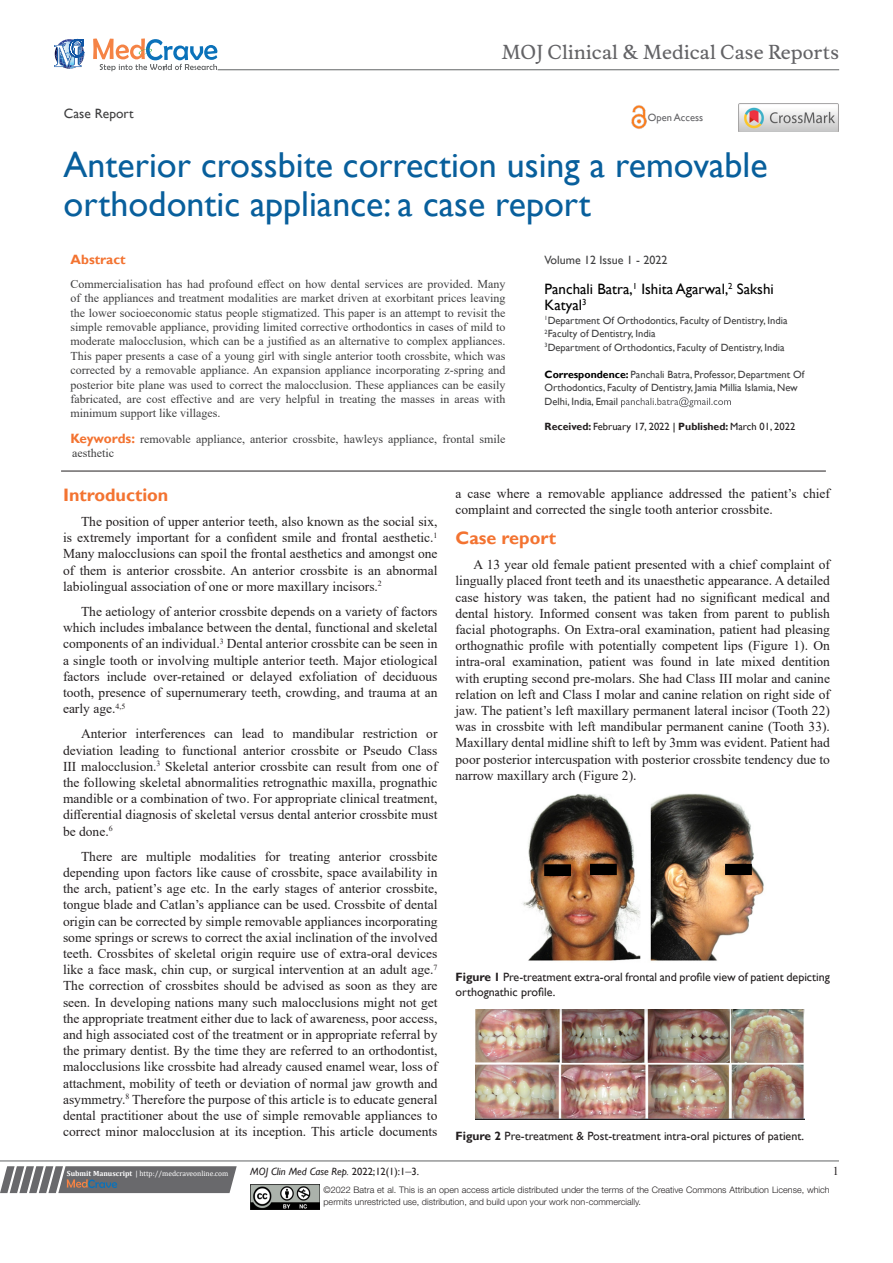
<style>
.page{position:relative;width:893px;height:1263px;background:#fff}
.page>*{position:absolute;margin:0;border:0;box-sizing:border-box;transform-origin:0 0}
.t1{font:36px/39px "Gill Sans";color:#085f9c}
.t2{font:18.6px "Musee";color:#636366}
.List_Paragraph{font:700 18px "Gill Sans";color:#f37331}
.t3{font:15px/16.2px "Gill Sans";color:#000}
.t4{font:13.5px/16.2px "Times New Roman";color:#231f20;text-align:justify}
.t5{font:13.5px "Gill Sans";color:#3e3e3f}
.t6{font:700 13.5px "Gill Sans";color:#f37331}
.t7{font:12px/14.4px "Times New Roman";color:#3e3e3f;text-align:justify}
.List_Paragraph-2{font:12px/14.4px "Gill Sans";color:#231f20}
.t8{font:12px "Gill Sans";color:#3e3e3f}
.t9{font:12px "Times New Roman";color:#231f20}
.t10{font:10.5px/13.5px "Gill Sans";color:#3e3e3f}
.t11{font:10.5px "Gill Sans";color:#231f20}
.t12{font:italic 10.5px "Gill Sans";color:#231f20}
.t13{font:10.5px "Gill Sans";color:#636366}
.t14{font:300 9px/12px "Helvetica Neue LT Std";color:#231f20}
.t15{font:7.5px "Cambria";color:#fff}
.s1{font-weight:700;color:#000}
.s2{font-weight:700}
.s3{color:#000}
.s4{font-family:"Gill Sans";font-weight:700;font-size:13.5px;color:#f37331}
.s5{font-style:normal}
.s6{font-family:"Times New Roman";font-style:normal;font-size:12px}
</style>
<div class="page">
<svg style="left:0;top:1166px;width:237px;height:27px;background:#78787a"></svg>
<hr style="left:0;top:1161px;width:839px;height:1px;background:#626465">
<hr style="left:61px;top:471px;width:765px;height:1px;background:#231f20">
<img style="left:250px;top:1185px;width:69px;height:24px">
<svg style="left:621px;top:397px;width:110px;height:10px"></svg>
<svg style="left:54px;top:39px;width:30px;height:30px"></svg>
<svg style="left:93px;top:38px;width:124px;height:33px"></svg>
<hr style="left:218px;top:70px;width:621px;height:1px;background:#626465">
<img style="left:631px;top:105px;width:16px;height:24px">
<img style="left:739px;top:104px;width:99px;height:28px">
<img style="left:475px;top:1009px;width:329px;height:111px">
<img style="left:523px;top:793px;width:241px;height:168px">
<p class="t2" style="left:502px;top:41px;width:339px">MOJ Clinical &amp; Medical Case Reports</p>
<p class="t5" style="left:64px;top:105px;width:71px">Case Report</p>
<p class="t13" style="left:648px;top:112px;width:57px">Open Access</p>
<p class="t1" style="left:64px;top:146px;width:705px">Anterior crossbite correction using a removable orthodontic appliance: a case report</p>
<p class="t8" style="left:545px;top:253px;width:124px">Volume 12 Issue 1 - 2022</p>
<p class="t3" style="left:545px;top:281px;width:231px">Panchali Batra,<sup>1</sup> Ishita Agarwal,<sup>2</sup> Sakshi<br>Katyal<sup>3</sup></p>
<p class="t10" style="left:545px;top:314px;width:244px"><sup>1</sup>Department Of Orthodontics, Faculty of Dentistry, India</p>
<p class="t10" style="left:545px;top:327px;width:112px"><sup>2</sup>Faculty of Dentistry, India</p>
<p class="t10" style="left:545px;top:341px;width:242px"><sup>3</sup>Department of Orthodontics, Faculty of Dentistry, India</p>
<p class="t10" style="left:545px;top:368px;width:261px"><span class="s1">Correspondence:</span> Panchali Batra, Professor, Department Of<br>Orthodontics, Faculty of Dentistry, Jamia Millia Islamia, New<br>Delhi, India, Email</p>
<p class="t11" style="left:545px;top:420px;width:252px"><span class="s2">Received:</span> February 17, 2022 <span class="s3">|</span> <span class="s2">Published:</span> March 01, 2022</p>
<p class="t6" style="left:71px;top:252px;width:57px">Abstract</p>
<p class="t7" style="left:71px;top:276px;width:437px">Commercialisation has had profound effect on how dental services are provided. Many of the appliances and treatment modalities are market driven at exorbitant prices leaving the lower socioeconomic status people stigmatized. This paper is an attempt to revisit the simple removable appliance, providing limited corrective orthodontics in cases of mild to moderate malocclusion, which can be a justified as an alternative to complex appliances.<br>This paper presents a case of a young girl with single anterior tooth crossbite, which was corrected by a removable appliance. An expansion appliance incorporating z-spring and posterior bite plane was used to correct the malocclusion. These appliances can be easily fabricated, are cost effective and are very helpful in treating the masses in areas with minimum support like villages.</p>
<p class="t7" style="left:71px;top:431px;width:437px"><span class="s4">Keywords:</span> removable appliance, anterior crossbite, hawleys appliance, frontal smile aesthetic</p>
<p class="List_Paragraph" style="left:63px;top:484px;width:107px">Introduction</p>
<p class="t4" style="left:63px;top:513px;width:376px;text-indent:18px">The position of upper anterior teeth, also known as the social six, is extremely important for a confident smile and frontal aesthetic.<sup>1<br></sup>Many malocclusions can spoil the frontal aesthetics and amongst one of them is anterior crossbite. An anterior crossbite is an abnormal labiolingual association of one or more maxillary incisors.<sup>2</sup></p>
<p class="t4" style="left:63px;top:603px;width:376px;text-indent:18px">The aetiology of anterior crossbite depends on a variety of factors which includes imbalance between the dental, functional and skeletal components of an individual.<sup>3</sup> Dental anterior crossbite can be seen in a single tooth or involving multiple anterior teeth. Major etiological factors include over-retained or delayed exfoliation of deciduous tooth, presence of supernumerary teeth, crowding, and trauma at an early age.<sup>4,5</sup></p>
<p class="t4" style="left:63px;top:725px;width:376px;text-indent:18px">Anterior interferences can lead to mandibular restriction or deviation leading to functional anterior crossbite or Pseudo Class III malocclusion.<sup>3</sup> Skeletal anterior crossbite can result from one of the following skeletal abnormalities retrognathic maxilla, prognathic mandible or a combination of two. For appropriate clinical treatment, differential diagnosis of skeletal versus dental anterior crossbite must be done.<sup>6</sup></p>
<p class="t4" style="left:63px;top:848px;width:376px;text-indent:18px">There are multiple modalities for treating anterior crossbite depending upon factors like cause of crossbite, space availability in the arch, patient’s age etc. In the early stages of anterior crossbite, tongue blade and Catlan’s appliance can be used. Crossbite of dental origin can be corrected by simple removable appliances incorporating some springs or screws to correct the axial inclination of the involved teeth. Crossbites of skeletal origin require use of extra-oral devices like a face mask, chin cup, or surgical intervention at an adult age.<sup>7<br></sup>The correction of crossbites should be advised as soon as they are seen. In developing nations many such malocclusions might not get the appropriate treatment either due to lack of awareness, poor access, and high associated cost of the treatment or in appropriate referral by the primary dentist. By the time they are referred to an orthodontist, malocclusions like crossbite had already caused enamel wear, loss of attachment, mobility of teeth or deviation of normal jaw growth and asymmetry.<sup>8</sup> Therefore the purpose of this article is to educate general dental practitioner about the use of simple removable appliances to correct minor malocclusion at its inception. This article documents</p>
<p class="t4" style="left:455px;top:485px;width:376px">a case where a removable appliance addressed the patient’s chief complaint and corrected the single tooth anterior crossbite.</p>
<p class="List_Paragraph" style="left:455px;top:527px;width:102px">Case report</p>
<p class="t4" style="left:455px;top:556px;width:376px;text-indent:18px">A 13 year old female patient presented with a chief complaint of lingually placed front teeth and its unaesthetic appearance. A detailed case history was taken, the patient had no significant medical and dental history. Informed consent was taken from parent to publish facial photographs. On Extra-oral examination, patient had pleasing orthognathic profile with potentially competent lips (Figure 1). On intra-oral examination, patient was found in late mixed dentition with erupting second pre-molars. She had Class III molar and canine relation on left and Class I molar and canine relation on right side of jaw. The patient’s left maxillary permanent lateral incisor (Tooth 22) was in crossbite with left mandibular permanent canine (Tooth 33).<br>Maxillary dental midline shift to left by 3mm was evident. Patient had poor posterior intercuspation with posterior crossbite tendency due to narrow maxillary arch (Figure 2).</p>
<p class="List_Paragraph-2" style="left:455px;top:970px;width:376px"><span class="s2">Figure 1</span> Pre-treatment extra-oral frontal and profile view of patient depicting orthognathic profile.</p>
<p class="List_Paragraph-2" style="left:455px;top:1129px;width:350px"><span class="s2">Figure 2</span> Pre-treatment &amp; Post-treatment intra-oral pictures of patient.</p>
<p class="t15" style="left:67px;top:1169px;width:163px"><span class="s2">Submit Manuscript</span> | http://medcraveonline.com</p>
<p class="t12" style="left:250px;top:1165px;width:170px">MOJ Clin Med Case Rep. <span class="s5">2022;12(1):1</span><span class="s6">‒</span><span class="s5">3.</span></p>
<p class="t9" style="left:833px;top:1162px;width:7px">1</p>
<p class="t14" style="left:323px;top:1183px;width:508px">©2022 Batra et al. This is an open access article distributed under the terms of the Creative Commons Attribution License, which permits unrestricted use, distribution, and build upon your work non-commercially.</p>
</div>
